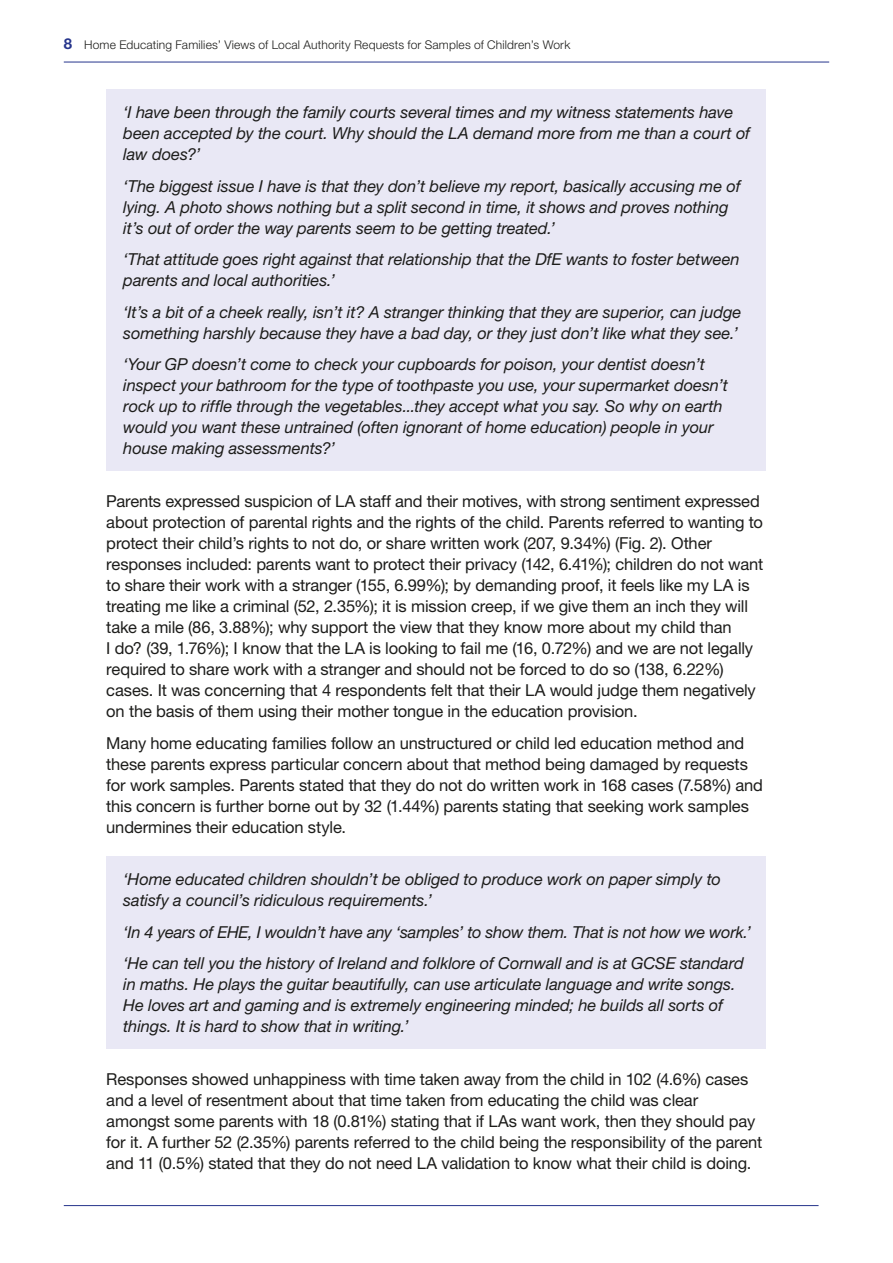
<style>
.page{position:relative;width:893px;height:1263px;background:#fff}
.page>*{position:absolute;margin:0;border:0;box-sizing:border-box;transform-origin:0 0}
.Para{font:16.5px/21px "Helvetica Neue LT Std";letter-spacing:-.01em;color:#1d1d1b}
.Table_text{font:italic 16.5px/21px "Helvetica Neue LT Std";letter-spacing:-.005em;color:#1d1d1b}
.t1{font:300 12px "Helvetica Neue LT Std";letter-spacing:.015em;color:#1d1d1b}
.s1{font-weight:700;font-size:15px;color:#26358c}
</style>
<div class="page">
<hr style="left:64px;top:1205px;width:755px;height:1px;background:#26358c">
<hr style="left:64px;top:62px;width:765px;height:1px;background:#26358c">
<div style="left:106px;top:90px;width:659px;height:381px;background:#e9e8f5"></div>
<div style="left:106px;top:856px;width:659px;height:193px;background:#e9e8f5"></div>
<p class="t1" style="left:64px;top:37px;width:508px"><span class="s1">8</span> Home Educating Families’ Views of Local Authority Requests for Samples of Children’s Work</p>
<p class="Table_text" style="left:123px;top:102px;width:628px">‘I have been through the family courts several times and my witness statements have been accepted by the court. Why should the LA demand more from me than a court of law does?’</p>
<p class="Table_text" style="left:123px;top:175px;width:619px">‘The biggest issue I have is that they don’t believe my report, basically accusing me of lying. A photo shows nothing but a split second in time, it shows and proves nothing it’s out of order the way parents seem to be getting treated.’</p>
<p class="Table_text" style="left:123px;top:249px;width:618px">‘That attitude goes right against that relationship that the DfE wants to foster between parents and local authorities.’</p>
<p class="Table_text" style="left:123px;top:301px;width:620px">‘It’s a bit of a cheek really, isn’t it? A stranger thinking that they are superior, can judge something harshly because they have a bad day, or they just don’t like what they see.’</p>
<p class="Table_text" style="left:123px;top:354px;width:606px">‘Your GP doesn’t come to check your cupboards for poison, your dentist doesn’t inspect your bathroom for the type of toothpaste you use, your supermarket doesn’t rock up to riffle through the vegetables...they accept what you say. So why on earth would you want these untrained (often ignorant of home education) people in your house making assessments?’</p>
<p class="Para" style="left:106px;top:490px;width:658px">Parents expressed suspicion of LA staff and their motives, with strong sentiment expressed about protection of parental rights and the rights of the child. Parents referred to wanting to protect their child’s rights to not do, or share written work (207, 9.34%) (Fig. 2). Other responses included: parents want to protect their privacy (142, 6.41%); children do not want to share their work with a stranger (155, 6.99%); by demanding proof, it feels like my LA is treating me like a criminal (52, 2.35%); it is mission creep, if we give them an inch they will take a mile (86, 3.88%); why support the view that they know more about my child than<br>I do? (39, 1.76%); I know that the LA is looking to fail me (16, 0.72%) and we are not legally required to share work with a stranger and should not be forced to do so (138, 6.22%) cases. It was concerning that 4 respondents felt that their LA would judge them negatively on the basis of them using their mother tongue in the education provision.</p>
<p class="Para" style="left:106px;top:732px;width:658px">Many home educating families follow an unstructured or child led education method and these parents express particular concern about that method being damaged by requests for work samples. Parents stated that they do not do written work in 168 cases (7.58%) and this concern is further borne out by 32 (1.44%) parents stating that seeking work samples undermines their education style.</p>
<p class="Table_text" style="left:123px;top:868px;width:599px">‘Home educated children shouldn’t be obliged to produce work on paper simply to satisfy a council’s ridiculous requirements.’</p>
<p class="Table_text" style="left:123px;top:921px;width:629px">‘In 4 years of EHE, I wouldn’t have any ‘samples’ to show them. That is not how we work.’</p>
<p class="Table_text" style="left:123px;top:952px;width:622px">‘He can tell you the history of Ireland and folklore of Cornwall and is at GCSE standard in maths. He plays the guitar beautifully, can use articulate language and write songs.<br>He loves art and gaming and is extremely engineering minded; he builds all sorts of things. It is hard to show that in writing.’</p>
<p class="Para" style="left:106px;top:1068px;width:658px">Responses showed unhappiness with time taken away from the child in 102 (4.6%) cases and a level of resentment about that time taken from educating the child was clear amongst some parents with 18 (0.81%) stating that if LAs want work, then they should pay for it. A further 52 (2.35%) parents referred to the child being the responsibility of the parent and 11 (0.5%) stated that they do not need LA validation to know what their child is doing.</p>
</div>
